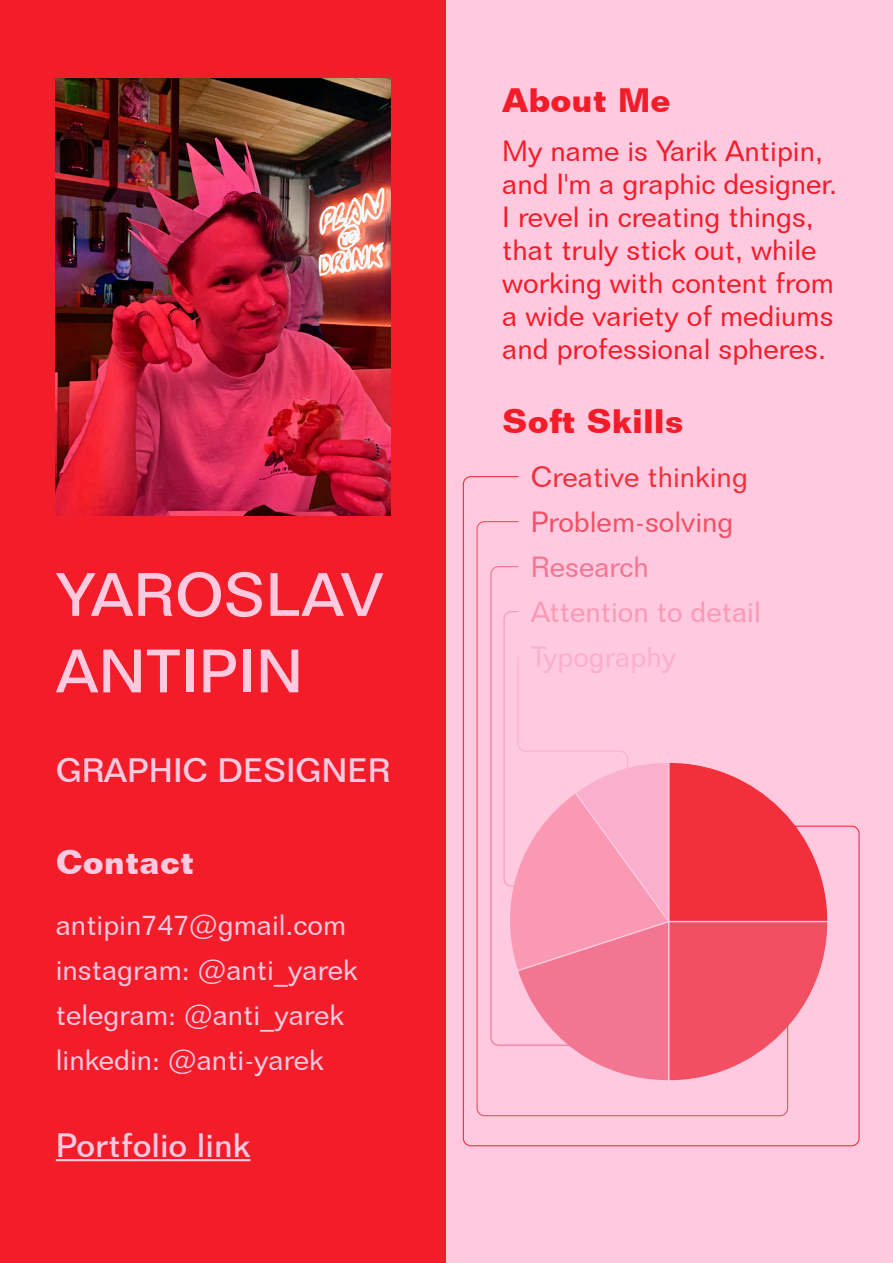
<style>
.page{position:relative;width:893px;height:1263px;background:#fff}
.page>*{position:absolute;margin:0;border:0;box-sizing:border-box;transform-origin:0 0}
.t1{font:500 60px/76.5px "Folio BT";color:#ffc9e0}
.t2{font:500 33px "Folio BT";letter-spacing:-.005em;color:#ffc9e0}
.t3{font:700 33px "Folio BT";color:#f31c29}
.t4{font:700 33px "Folio BT";color:#ffc9e0}
.t5{font:28.5px/33px "Folio BT";color:#f31c29}
.t6{font:28.5px/45px "Folio BT";color:#ffc9e0}
.t7{font:28.5px/45px "Folio BT";color:#fa99b3}
.s1{font-family:"Koz Min Pr 6 N";color:#ffc9e0}
.s2{color:#f2303b}
.s3{color:#f24f63}
.s4{color:#f27591}
.s5{color:#fab0cc}
</style>
<div class="page">
<div style="left:0;top:0;width:446px;height:1263px;background:#f31c29"></div>
<div style="left:446px;top:0;width:447px;height:1263px;background:#ffc9e0"></div>
<img style="left:56px;top:79px;width:335px;height:437px">
<hr style="left:56px;top:1159px;width:194px;height:2px;background:#ffc9e0">
<svg style="left:462px;top:476px;width:398px;height:671px"></svg>
<h1 class="t1" style="left:56px;top:556px;width:329px">YAROSLAV<br>ANTIPIN</h1>
<p class="t2" style="left:56px;top:750px;width:336px">GRAPHIC DESIGNER</p>
<p class="t4" style="left:56px;top:842px;width:140px">Contact</p>
<p class="t6" style="left:56px;top:902px;width:303px">antipin747@gmail.com instagram @: anti_yarek telegram @: anti_yarek linkedin @: anti-yarek</p>
<p class="t2" style="left:56px;top:1125px;width:196px">Portfolio link</p>
<p class="t3" style="left:502px;top:80px;width:170px">About Me</p>
<p class="t5" style="left:502px;top:134px;width:336px">My name is Yarik Antipin, and m' I a graphic designer.<br>I revel in creating things, that truly stick out, while working with content from a wide variety of mediums and professional spheres.</p>
<p class="t3" style="left:502px;top:401px;width:183px">Soft Skills</p>
<p class="t7" style="left:495px;top:454px;width:267px"><span class="s1">・</span> <span class="s2">Creative thinking</span><span class="s1">・</span> <span class="s3">Problem-solving</span><span class="s1">・</span> <span class="s4">Research<br></span><span class="s1">・</span> Attention to detail<span class="s1">・</span> <span class="s5">Typography</span></p>
</div>
